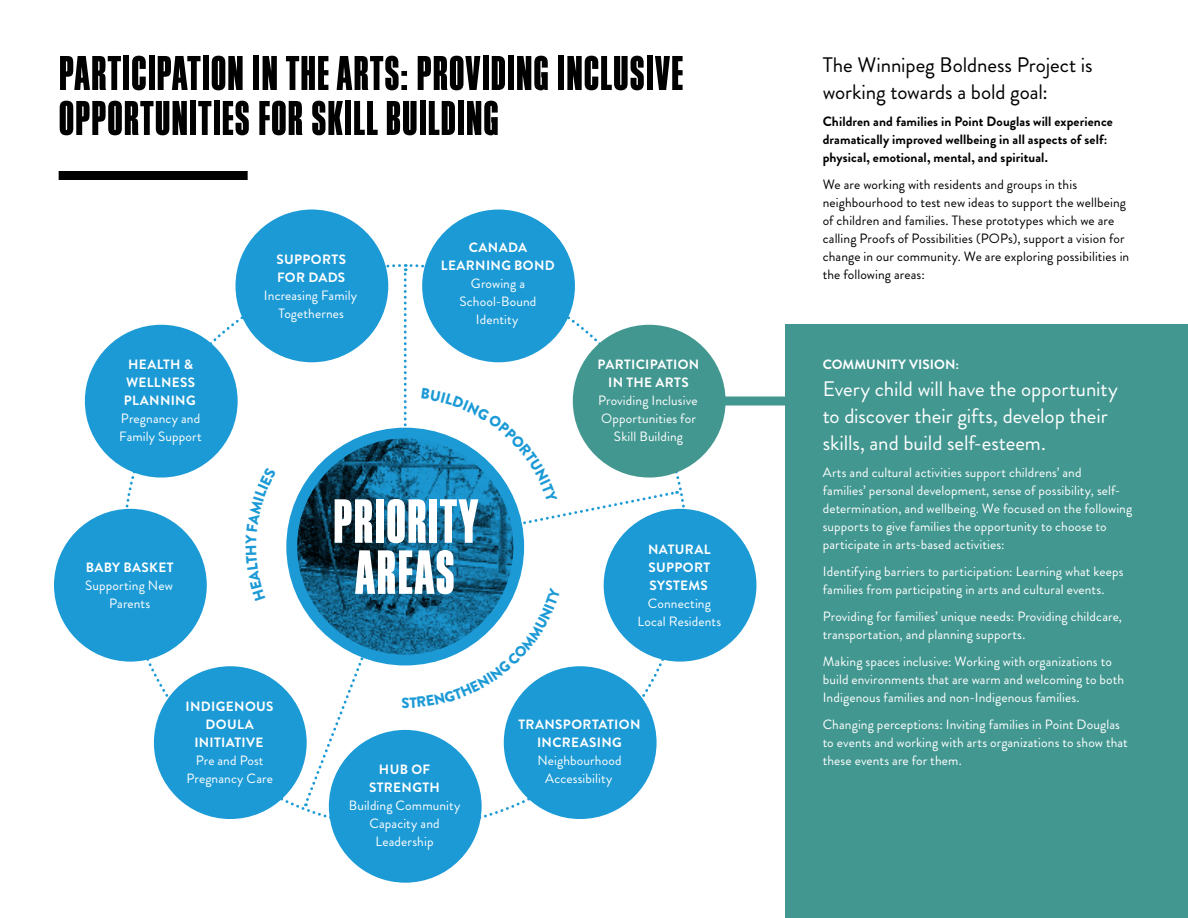
<style>
.page{position:relative;width:1188px;height:918px;background:#fff}
.page>*{position:absolute;margin:0;border:0;box-sizing:border-box;transform-origin:0 0}
.t1{font:800 expanded 65.25px/51px "Block Gothic RR";letter-spacing:.015em;color:#fff;text-align:center}
.t2{font:800 expanded 51px/45px "Block Gothic RR";letter-spacing:.015em;color:#000}
.t3{font:21px/27px "Brandon Grotesque";letter-spacing:-.005em;color:#fff}
.t4{font:21px/27px "Brandon Grotesque";letter-spacing:-.005em;color:#000}
.t5{font:900 14.7px "Brandon Grotesque";color:#1c9ad6}
.t6{font:13.5px/18px "Brandon Grotesque";letter-spacing:.01em;color:#fff;text-align:center}
.t7{font:13.5px/18px "Brandon Grotesque";letter-spacing:.01em;color:#000}
.t8{font:700 13.5px/18px "Brandon Grotesque";letter-spacing:.025em;color:#fff;text-align:center}
.t9{font:700 13.5px/18px "Brandon Grotesque";letter-spacing:.005em;color:#000}
.t10{font:700 13.5px "Brandon Grotesque";letter-spacing:.005em;color:#fff}
</style>
<div class="page">
<div style="left:656px;top:397px;width:141px;height:9px;background:#429790"></div>
<div style="left:786px;top:325px;width:402px;height:593px;background:#429790"></div>
<div style="left:59px;top:171px;width:189px;height:9px;background:#000"></div>
<svg style="left:146px;top:551px;width:187px;height:280px"></svg>
<div style="left:604px;top:509px;width:152px;height:153px;background:#1c9ad6;border-radius:50%"></div>
<div style="left:573px;top:325px;width:153px;height:153px;background:#429790;border-radius:50%"></div>
<div style="left:329px;top:730px;width:153px;height:153px;background:#1c9ad6;border-radius:50%"></div>
<div style="left:154px;top:666px;width:153px;height:153px;background:#1c9ad6;border-radius:50%"></div>
<div style="left:235px;top:210px;width:153px;height:152px;background:#1c9ad6;border-radius:50%"></div>
<div style="left:504px;top:666px;width:153px;height:153px;background:#1c9ad6;border-radius:50%"></div>
<div style="left:422px;top:210px;width:153px;height:152px;background:#1c9ad6;border-radius:50%"></div>
<div style="left:54px;top:509px;width:153px;height:153px;background:#1c9ad6;border-radius:50%"></div>
<div style="left:85px;top:325px;width:153px;height:153px;background:#1c9ad6;border-radius:50%"></div>
<svg style="left:286px;top:428px;width:238px;height:237px;background:#1d85b6"></svg>
<svg style="left:246px;top:551px;width:30px;height:50px"></svg>
<svg style="left:304px;top:264px;width:374px;height:542px"></svg>
<h2 class="t2" style="left:59px;top:51px;width:626px">PARTICIPATION IN THE ARTS: PROVIDING INCLUSIVE<br>OPPORTUNITIES FOR SKILL BUILDING</h2>
<h3 class="t4" style="left:823px;top:52px;width:271px">The Winnipeg Boldness Project is working towards a bold goal:</h3>
<p class="t9" style="left:823px;top:113px;width:292px">Children and families in Point Douglas will experience dramatically improved wellbeing in all aspects of self: physical, emotional, mental, and spiritual.</p>
<p class="t7" style="left:823px;top:176px;width:308px">We are working with residents and groups in this neighbourhood to test new ideas to support the wellbeing of children and families. These prototypes which we are calling Proofs of Possibilities (POPs), support a vision for change in our community. We are exploring possibilities in the following areas:</p>
<p class="t8" style="left:441px;top:239px;width:115px">CANADA<br>LEARNING BOND</p>
<p class="t6" style="left:459px;top:275px;width:79px">Growing a<br>School-Bound<br>Identity</p>
<p class="t8" style="left:276px;top:250px;width:71px;text-align:left">SUPPORTS<br>FOR DADS</p>
<p class="t6" style="left:264px;top:286px;width:95px">Increasing Family<br>Togethernes</p>
<p class="t8" style="left:124px;top:356px;width:73px">HEALTH &amp;<br>WELLNESS<br>PLANNING</p>
<p class="t6" style="left:119px;top:410px;width:84px;text-align:left">Pregnancy and<br>Family Support</p>
<p class="t8" style="left:86px;top:558px;width:89px">BABY BASKET</p>
<p class="t6" style="left:85px;top:576px;width:89px">Supporting New<br>Parents</p>
<p class="t8" style="left:186px;top:698px;width:89px">INDIGENOUS<br>DOULA<br>INITIATIVE</p>
<p class="t6" style="left:186px;top:752px;width:88px">Pre and Post<br>Pregnancy Care</p>
<h1 class="t1" style="left:333px;top:496px;width:146px">PRIORITY<br>AREAS</h1>
<p class="t5" style="left:402px;top:692px;width:10px">S</p>
<p class="t8" style="left:369px;top:761px;width:72px">HUB OF<br>STRENGTH</p>
<p class="t6" style="left:349px;top:797px;width:113px">Building Community<br>Capacity and<br>Leadership</p>
<p class="t8" style="left:598px;top:356px;width:103px">PARTICIPATION<br>IN THE ARTS</p>
<p class="t6" style="left:598px;top:392px;width:101px">Providing Inclusive<br>Opportunities for<br>Skill Building</p>
<p class="t8" style="left:648px;top:540px;width:64px;text-align:justify">NATURAL SUPPORT SYSTEMS</p>
<p class="t6" style="left:638px;top:594px;width:85px">Connecting<br>Local Residents</p>
<p class="t8" style="left:519px;top:716px;width:123px">TRANSPORTATION<br>INCREASING</p>
<p class="t6" style="left:537px;top:752px;width:86px">Neighbourhood<br>Accessibility</p>
<p class="t10" style="left:823px;top:355px;width:138px">COMMUNITY VISION:</p>
<h3 class="t3" style="left:823px;top:376px;width:297px">Every child will have the opportunity to discover their gifts, develop their skills, and build self-esteem.</h3>
<p class="t6" style="left:823px;top:464px;width:311px;text-align:left">Arts and cultural activities support childrens’ and<br>families’ personal development, sense of possibility, self&shy;determination, and wellbeing. We focused on the following supports to give families the opportunity to choose to participate in arts-based activities:</p>
<p class="t6" style="left:823px;top:563px;width:302px;text-align:left">Identifying barriers to participation: Learning what keeps families from participating in arts and cultural events.</p>
<p class="t6" style="left:823px;top:608px;width:301px;text-align:left">Providing for families’ unique needs: Providing childcare, transportation, and planning supports.</p>
<p class="t6" style="left:823px;top:653px;width:303px;text-align:left">Making spaces inclusive: Working with organizations to build environments that are warm and welcoming to both<br>Indigenous families and non-Indigenous families.</p>
<p class="t6" style="left:823px;top:716px;width:307px;text-align:left">Changing perceptions: Inviting families in Point Douglas to events and working with arts organizations to show that these events are for them.</p>
</div>
